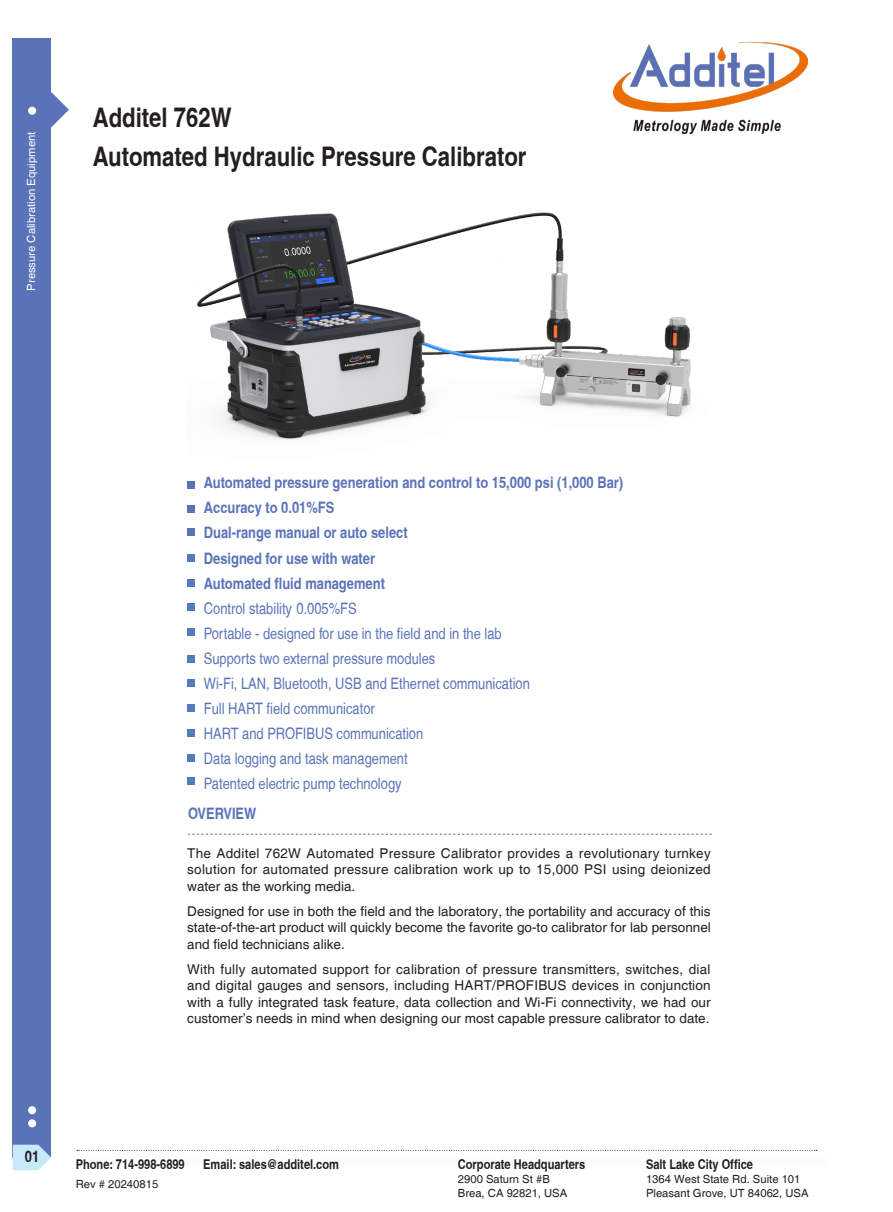
<style>
.page{position:relative;width:893px;height:1212px;background:#fff}
.page>*{position:absolute;margin:0;border:0;box-sizing:border-box;transform-origin:0 0}
.t1{font:700 condensed 27px "Helvetica";color:#231f20}
.t2{font:condensed 15.75px "Helvetica";color:#5a73b8}
.t3{font:700 condensed 15.75px "Helvetica";color:#5a73b8}
.t4{font:700 condensed 15.75px "Helvetica";color:#231f20}
.t5{font:13.5px/16.5px "Helvetica";color:#231f20;text-align:justify}
.t6{font:700 condensed 13.5px "Helvetica";color:#231f20}
.t7{font:11.25px/13.5px "Helvetica";color:#231f20}
.t8{font:11.25px "Helvetica";color:#fff}
</style>
<div class="page">
<div style="left:13px;top:38px;width:38px;height:1119px;background:#5a73b8"></div>
<svg style="left:51px;top:92px;width:18px;height:36px"></svg>
<div style="left:28px;top:107px;width:8px;height:8px;background:#fff;border-radius:50%"></div>
<div style="left:28px;top:1119px;width:8px;height:8px;background:#fff;border-radius:50%"></div>
<div style="left:28px;top:1106px;width:8px;height:8px;background:#fff;border-radius:50%"></div>
<svg style="left:13px;top:1145px;width:38px;height:25px"></svg>
<svg style="left:77px;top:1150px;width:740px;height:1px"></svg>
<img style="left:613px;top:43px;width:194px;height:91px">
<svg style="left:188px;top:834px;width:524px;height:1px"></svg>
<img style="left:197px;top:212px;width:494px;height:228px">
<div style="left:187px;top:481px;width:8px;height:7px;background:#5a73b8"></div>
<div style="left:187px;top:505px;width:8px;height:8px;background:#5a73b8"></div>
<div style="left:187px;top:528px;width:8px;height:8px;background:#5a73b8"></div>
<div style="left:187px;top:554px;width:8px;height:7px;background:#557bbe"></div>
<div style="left:187px;top:579px;width:8px;height:7px;background:#557bbe"></div>
<div style="left:187px;top:604px;width:8px;height:7px;background:#557bbe"></div>
<div style="left:187px;top:629px;width:8px;height:7px;background:#557bbe"></div>
<div style="left:187px;top:655px;width:8px;height:7px;background:#557bbe"></div>
<div style="left:187px;top:704px;width:8px;height:7px;background:#557bbe"></div>
<div style="left:187px;top:679px;width:8px;height:7px;background:#557bbe"></div>
<div style="left:187px;top:729px;width:8px;height:7px;background:#557bbe"></div>
<div style="left:187px;top:754px;width:8px;height:8px;background:#557bbe"></div>
<div style="left:187px;top:777px;width:8px;height:7px;background:#557bbe"></div>
<p class="t8" style="left:25px;top:291px;width:160px;rotate:-90deg">Pressure Calibration Equipment</p>
<p class="t1" style="left:93px;top:101px;width:140px">Additel 762W</p>
<p class="t1" style="left:93px;top:140px;width:435px">Automated Hydraulic Pressure Calibrator</p>
<p class="t3" style="left:204px;top:473px;width:421px">Automated pressure generation and control to 15,000 psi (1,000 Bar)</p>
<p class="t3" style="left:204px;top:498px;width:132px">Accuracy to 0.01%FS</p>
<p class="t3" style="left:204px;top:523px;width:205px">Dual-range manual or auto select</p>
<p class="t3" style="left:204px;top:548px;width:173px">Designed for use with water</p>
<p class="t3" style="left:204px;top:573px;width:183px">Automated fluid management</p>
<p class="t2" style="left:204px;top:599px;width:154px">Control stability 0.005%FS</p>
<p class="t2" style="left:204px;top:624px;width:299px">Portable - designed for use in the field and in the lab</p>
<p class="t2" style="left:204px;top:649px;width:233px">Supports two external pressure modules</p>
<p class="t2" style="left:204px;top:674px;width:328px">Wi-Fi, LAN, Bluetooth, USB and Ethernet communication</p>
<p class="t2" style="left:204px;top:699px;width:173px">Full HART field communicator</p>
<p class="t2" style="left:204px;top:724px;width:221px">HART and PROFIBUS communication</p>
<p class="t2" style="left:204px;top:749px;width:205px">Data logging and task management</p>
<p class="t2" style="left:204px;top:774px;width:199px">Patented electric pump technology</p>
<p class="t3" style="left:188px;top:804px;width:70px">OVERVIEW</p>
<p class="t5" style="left:187px;top:845px;width:525px">The Additel 762W Automated Pressure Calibrator provides a revolutionary turnkey solution for automated pressure calibration work up to 15,000 PSI using deionized water as the working media.</p>
<p class="t5" style="left:187px;top:903px;width:525px">Designed for use in both the field and the laboratory, the portability and accuracy of this state-of-the-art product will quickly become the favorite go-to calibrator for lab personnel and field technicians alike.</p>
<p class="t5" style="left:187px;top:961px;width:525px">With fully automated support for calibration of pressure transmitters, switches, dial and digital gauges and sensors, including HART/PROFIBUS devices in conjunction with a fully integrated task feature, data collection and Wi-Fi connectivity, we had our customer’s needs in mind when designing our most capable pressure calibrator to date.</p>
<p class="t4" style="left:25px;top:1147px;width:16px">01</p>
<p class="t6" style="left:76px;top:1156px;width:111px">Phone: 714-998-6899</p>
<p class="t6" style="left:203px;top:1156px;width:137px">Email: sales@additel.com</p>
<p class="t7" style="left:76px;top:1177px;width:84px">Rev # 20240815</p>
<p class="t6" style="left:458px;top:1156px;width:129px">Corporate Headquarters</p>
<p class="t7" style="left:458px;top:1173px;width:111px">2900 Saturn St #B<br>Brea, CA 92821, USA</p>
<p class="t6" style="left:646px;top:1156px;width:109px">Salt Lake City Office</p>
<p class="t7" style="left:646px;top:1173px;width:164px">1364 West State Rd. Suite 101<br>Pleasant Grove, UT 84062, USA</p>
</div>
